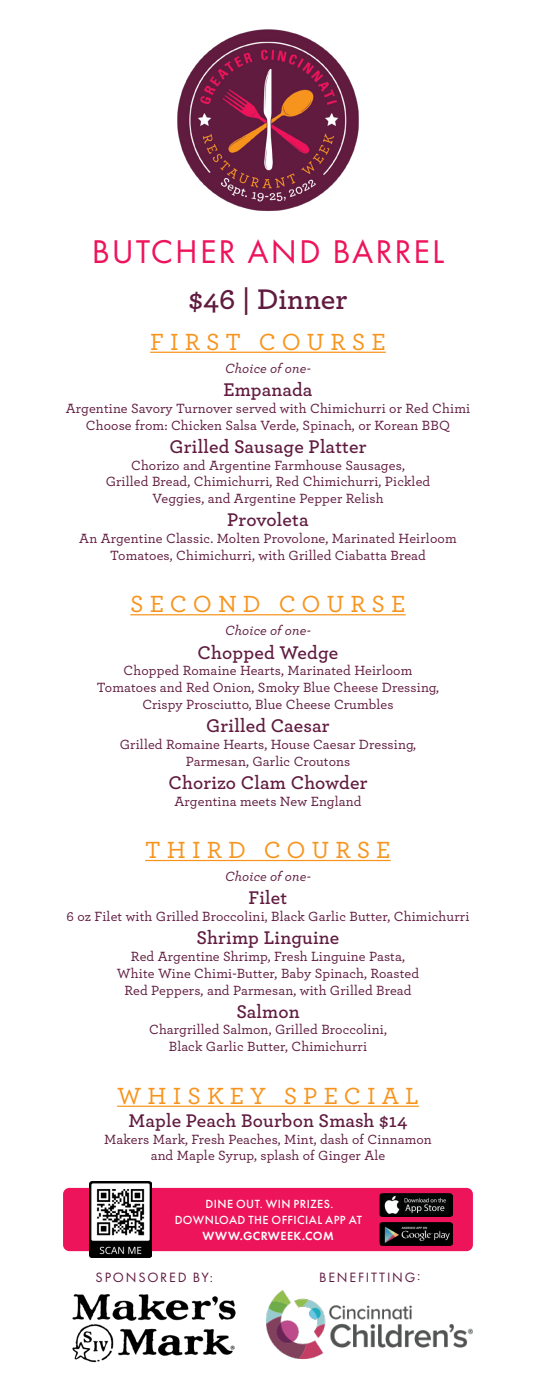
<style>
.page{position:relative;width:536px;height:1386px;background:#fff}
.page>*{position:absolute;margin:0;border:0;box-sizing:border-box;transform-origin:0 0}
.Music_Listings_Body{font:34.12px "Futura PT";letter-spacing:.06em;color:#ed145b}
.t1{font:600 29.75px "Archer";color:#601b3f}
.t2{font:500 24.5px "Archer";letter-spacing:.25em;color:#f7941d}
.t3{font:600 19.25px "Archer";letter-spacing:.01em;color:#601b3f}
.t4{font:500 14px/16.8px "Archer";letter-spacing:.01em;color:#601b3f;text-align:center}
.t5{font:italic 500 14px "Archer";letter-spacing:.01em;color:#601b3f}
.t6{font:14px "Futura PT";letter-spacing:.13em;color:#601b3f}
.Music_Listings_Body-2{font:500 12.25px/15.8px "Futura PT";letter-spacing:.035em;color:#fff;text-align:center}
.s1{font-weight:600}
</style>
<div class="page">
<hr style="left:150px;top:352px;width:235px;height:1px;background:#f7941d">
<hr style="left:130px;top:614px;width:275px;height:1px;background:#f7941d">
<hr style="left:145px;top:860px;width:245px;height:1px;background:#f7941d">
<hr style="left:117px;top:1106px;width:301px;height:1px;background:#f7941d">
<img style="left:177px;top:29px;width:182px;height:182px">
<img style="left:266px;top:1291px;width:206px;height:69px">
<img style="left:72px;top:1294px;width:164px;height:69px">
<div style="left:63px;top:1188px;width:409px;height:63px;background:#ed145b;border-radius:6px"></div>
<img style="left:379px;top:1222px;width:73px;height:24px">
<img style="left:379px;top:1193px;width:73px;height:24px">
<img style="left:89px;top:1181px;width:62px;height:77px">
<p class="Music_Listings_Body" style="left:92px;top:231px;width:354px">BUTCHER AND BARREL</p>
<p class="t1" style="left:188px;top:276px;width:160px">$46 | Dinner</p>
<p class="t2" style="left:150px;top:324px;width:237px">FIRST COURSE</p>
<p class="t5" style="left:225px;top:358px;width:87px">Choice of one-</p>
<p class="t3" style="left:223px;top:375px;width:90px">Empanada</p>
<p class="t4" style="left:66px;top:399px;width:406px">Argentine Savory Turnover served with Chimichurri or Red Chimi</p>
<p class="t4" style="left:86px;top:416px;width:365px">Choose from: Chicken Salsa Verde, Spinach, or Korean BBQ</p>
<p class="t3" style="left:169px;top:432px;width:198px">Grilled Sausage Platter</p>
<p class="t4" style="left:106px;top:456px;width:326px">Chorizo and Argentine Farmhouse Sausages,<br>Grilled Bread, Chimichurri, Red Chimichurri, Pickled<br>Veggies, and Argentine Pepper Relish</p>
<p class="t3" style="left:227px;top:505px;width:83px">Provoleta</p>
<p class="t4" style="left:79px;top:529px;width:379px">An Argentine Classic. Molten Provolone, Marinated Heirloom<br>Tomatoes, Chimichurri, with Grilled Ciabatta Bread</p>
<p class="t2" style="left:130px;top:587px;width:277px">SECOND COURSE</p>
<p class="t5" style="left:225px;top:620px;width:87px">Choice of one-</p>
<p class="t3" style="left:197px;top:638px;width:142px">Chopped Wedge</p>
<p class="t4" style="left:97px;top:662px;width:343px">Chopped Romaine Hearts, Marinated Heirloom<br>Tomatoes and Red Onion, Smoky Blue Cheese Dressing,<br>Crispy Prosciutto, Blue Cheese Crumbles</p>
<p class="t3" style="left:206px;top:711px;width:125px">Grilled Caesar</p>
<p class="t4" style="left:120px;top:735px;width:298px">Grilled Romaine Hearts, House Caesar Dressing,<br>Parmesan, Garlic Croutons</p>
<p class="t3" style="left:168px;top:768px;width:200px">Chorizo Clam Chowder</p>
<p class="t4" style="left:174px;top:792px;width:188px">Argentina meets New England</p>
<p class="t2" style="left:145px;top:832px;width:247px">THIRD COURSE</p>
<p class="t5" style="left:225px;top:866px;width:87px">Choice of one-</p>
<p class="t3" style="left:248px;top:883px;width:40px">Filet</p>
<p class="t4" style="left:66px;top:907px;width:404px">6 oz Filet with Grilled Broccolini, Black Garlic Butter, Chimichurri</p>
<p class="t3" style="left:196px;top:923px;width:144px">Shrimp Linguine</p>
<p class="t4" style="left:117px;top:947px;width:303px">Red Argentine Shrimp, Fresh Linguine Pasta,<br>White Wine Chimi-Butter, Baby Spinach, Roasted<br>Red Peppers, and Parmesan, with Grilled Bread</p>
<p class="t3" style="left:236px;top:997px;width:65px">Salmon</p>
<p class="t4" style="left:149px;top:1021px;width:239px">Chargrilled Salmon, Grilled Broccolini,<br>Black Garlic Butter, Chimichurri</p>
<p class="t2" style="left:117px;top:1078px;width:303px">WHISKEY SPECIAL</p>
<p class="t3" style="left:128px;top:1106px;width:280px">Maple Peach Bourbon Smash $14</p>
<p class="t4" style="left:104px;top:1130px;width:329px">Makers Mark, Fresh Peaches, Mint, dash of Cinnamon and Maple Syrup, splash of Ginger Ale</p>
<p class="Music_Listings_Body-2" style="left:175px;top:1197px;width:189px">DINE OUT. WIN PRIZES.<br>DOWNLOAD THE OFFICIAL APP AT<br><span class="s1">WWW.GCRWEEK.COM</span></p>
<p class="t6" style="left:96px;top:1269px;width:119px">SPONSORED BY:</p>
<p class="t6" style="left:319px;top:1269px;width:103px">BENEFITTING:</p>
</div>
